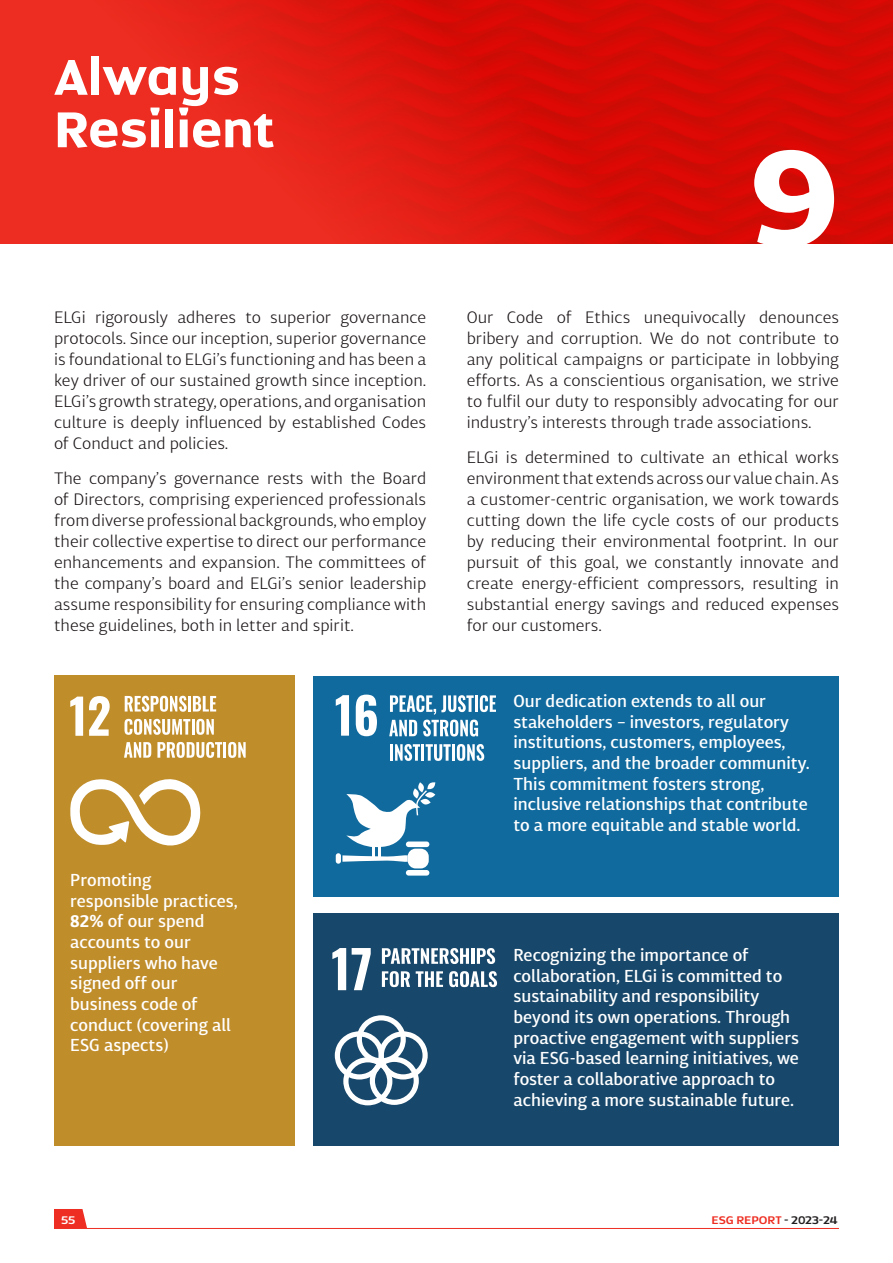
<style>
.page{position:relative;width:893px;height:1263px;background:#fff}
.page>*{position:absolute;margin:0;border:0;box-sizing:border-box;transform-origin:0 0}
.Headline{font:700 148.65px "Dynasty OT";color:#fff}
.TOC_Heading{font:700 54.3px/52.5px "Dynasty OT";color:#fff}
.t1{font:500 17.25px/20.7px "Diaria Sans Pro";color:#fff}
.Body_Paragraph{font:300 16.5px/21px "Diaria Sans Pro";color:#1a1415;text-align:justify}
.t2{font:600 12px "Dynasty OT";color:#ee2e22}
.t3{font:600 12px "Dynasty OT";color:#fff}
.s1{font-weight:700}
.s2{color:#231f20}
</style>
<div class="page">
<hr style="left:54px;top:1228px;width:785px;height:1px;background:#ee2e22">
<svg style="left:54px;top:1209px;width:33px;height:19px"></svg>
<img style="left:0;top:0;width:893px;height:243px">
<div style="left:54px;top:675px;width:241px;height:471px;background:#c08d2b"></div>
<svg style="left:70px;top:779px;width:131px;height:67px"></svg>
<svg style="left:70px;top:697px;width:13px;height:39px"></svg>
<svg style="left:89px;top:696px;width:21px;height:40px"></svg>
<svg style="left:125px;top:696px;width:62px;height:16px"></svg>
<hr style="left:188px;top:696px;width:3px;height:15px;background:#fff">
<svg style="left:193px;top:696px;width:23px;height:15px"></svg>
<svg style="left:124px;top:719px;width:90px;height:16px"></svg>
<svg style="left:124px;top:742px;width:27px;height:16px"></svg>
<svg style="left:157px;top:742px;width:65px;height:16px"></svg>
<hr style="left:223px;top:742px;width:3px;height:16px;background:#fff">
<svg style="left:228px;top:742px;width:18px;height:16px"></svg>
<div style="left:313px;top:676px;width:526px;height:220px;background:#106a9e"></div>
<div style="left:336px;top:853px;width:5px;height:11px;background:#fff;border-radius:3px"></div>
<div style="left:408px;top:849px;width:21px;height:19px;background:#fff;border-radius:8px"></div>
<div style="left:406px;top:870px;width:23px;height:5px;background:#fff;border-radius:3px"></div>
<svg style="left:342px;top:782px;width:93px;height:80px"></svg>
<svg style="left:336px;top:695px;width:13px;height:41px"></svg>
<svg style="left:356px;top:695px;width:21px;height:41px"></svg>
<svg style="left:389px;top:695px;width:107px;height:41px"></svg>
<hr style="left:390px;top:744px;width:3px;height:17px;background:#fff">
<svg style="left:395px;top:744px;width:25px;height:17px"></svg>
<hr style="left:421px;top:744px;width:3px;height:17px;background:#fff">
<svg style="left:426px;top:744px;width:25px;height:17px"></svg>
<hr style="left:452px;top:744px;width:3px;height:17px;background:#fff">
<svg style="left:457px;top:744px;width:27px;height:17px"></svg>
<div style="left:313px;top:913px;width:526px;height:233px;background:#17476a"></div>
<svg style="left:335px;top:1015px;width:93px;height:90px"></svg>
<svg style="left:332px;top:948px;width:14px;height:42px"></svg>
<svg style="left:352px;top:948px;width:19px;height:42px"></svg>
<svg style="left:382px;top:948px;width:87px;height:16px"></svg>
<hr style="left:471px;top:948px;width:3px;height:16px;background:#fff">
<svg style="left:477px;top:948px;width:18px;height:16px"></svg>
<svg style="left:382px;top:971px;width:28px;height:16px"></svg>
<svg style="left:416px;top:971px;width:27px;height:16px"></svg>
<svg style="left:449px;top:971px;width:48px;height:16px"></svg>
<p class="TOC_Heading" style="left:54px;top:49px;width:222px">Always<br>Resilient</p>
<p class="Body_Paragraph" style="left:54px;top:307px;width:374px">ELGi rigorously adheres to superior governance protocols. Since our inception, superior governance is foundational to ELGi’s functioning and has been a key driver of our sustained growth since inception.<br>ELGi’s growth strategy, operations, and organisation culture is deeply influenced by established Codes of Conduct and policies.</p>
<p class="Body_Paragraph" style="left:54px;top:467px;width:374px">The company’s governance rests with the Board of Directors, comprising experienced professionals from diverse professional backgrounds, who employ their collective expertise to direct our performance enhancements and expansion. The committees of the company’s board and ELGi’s senior leadership assume responsibility for ensuring compliance with these guidelines, both in letter and spirit.</p>
<p class="t1" style="left:70px;top:869px;width:169px">Promoting responsible practices,<br><span class="s1">82%</span> of our spend accounts to our suppliers who have signed off our business code of conduct (covering all<br>ESG aspects)</p>
<p class="Headline" style="left:748px;top:105px;width:94px">9</p>
<p class="Body_Paragraph" style="left:467px;top:307px;width:374px">Our Code of Ethics unequivocally denounces bribery and corruption. We do not contribute to any political campaigns or participate in lobbying efforts. As a conscientious organisation, we strive to fulfil our duty to responsibly advocating for our industry’s interests through trade associations.</p>
<p class="Body_Paragraph" style="left:467px;top:446px;width:374px">ELGi is determined to cultivate an ethical works environment that extends across our value chain. As a customer-centric organisation, we work towards cutting down the life cycle costs of our products by reducing their environmental footprint. In our pursuit of this goal, we constantly innovate and create energy-efficient compressors, resulting in substantial energy savings and reduced expenses for our customers.</p>
<p class="t1" style="left:513px;top:690px;width:298px">Our dedication extends to all our stakeholders – investors, regulatory institutions, customers, employees, suppliers, and the broader community.<br>This commitment fosters strong, inclusive relationships that contribute to a more equitable and stable world.</p>
<p class="t1" style="left:513px;top:944px;width:287px">Recognizing the importance of collaboration, ELGi is committed to sustainability and responsibility beyond its own operations. Through proactive engagement with suppliers via ESG-based learning initiatives, we foster a collaborative approach to achieving a more sustainable future.</p>
<p class="t3" style="left:61px;top:1212px;width:16px">55</p>
<p class="t2" style="left:712px;top:1212px;width:127px">ESG REPORT <span class="s2">- 2023-24</span></p>
</div>
